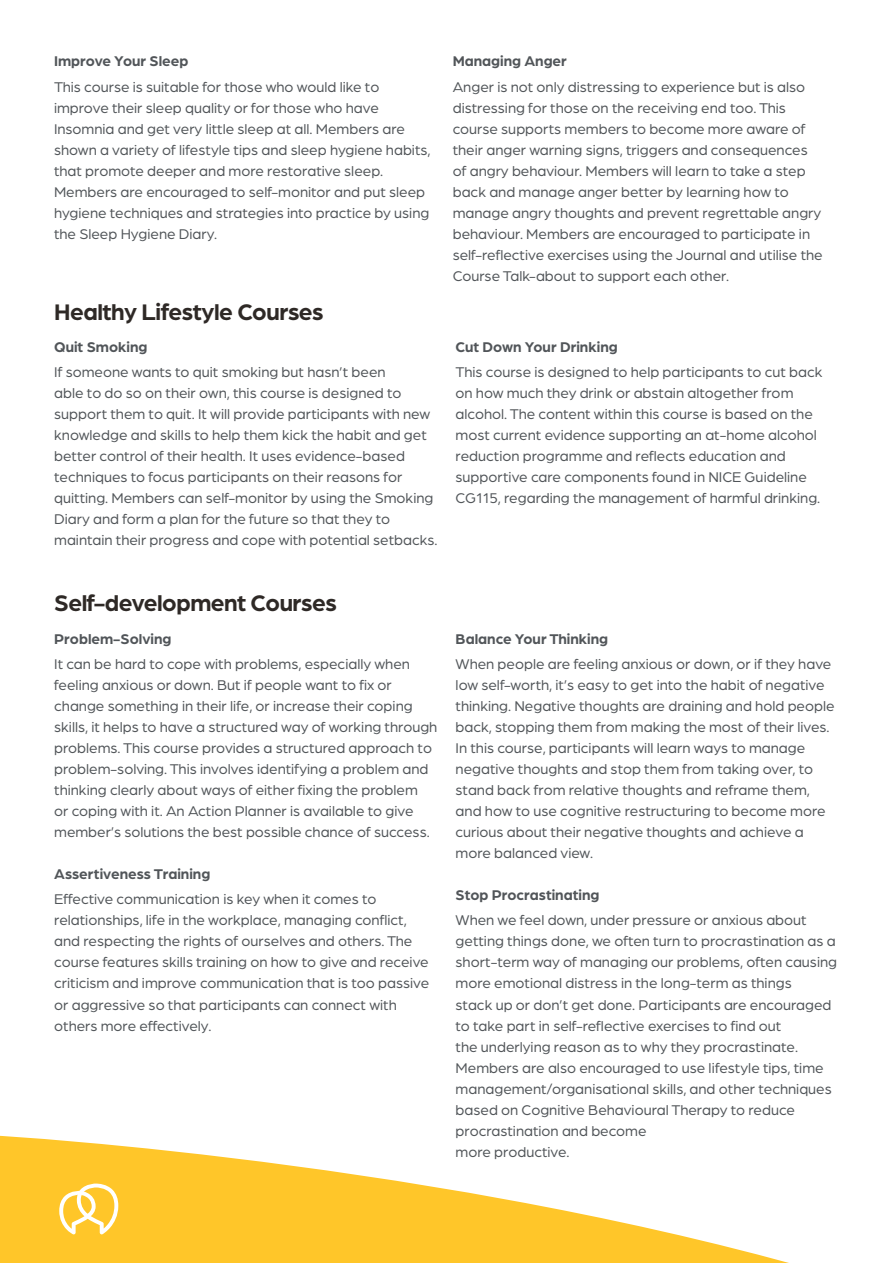
<style>
.page{position:relative;width:893px;height:1263px;background:#fff}
.page>*{position:absolute;margin:0;border:0;box-sizing:border-box;transform-origin:0 0}
.t1{font:700 24px "Arboria";letter-spacing:-.02em;color:#2e2926}
.t2{font:15px/21px "Arboria";color:#515559}
.t3{font:700 15px "Arboria";color:#515559}
</style>
<div class="page">
<svg style="left:0;top:1136px;width:789px;height:127px;fill:#ffc629"></svg>
<svg style="left:59px;top:1183px;width:59px;height:51px"></svg>
<p class="t3" style="left:54px;top:51px;width:136px">Improve Your Sleep</p>
<p class="t2" style="left:54px;top:75px;width:378px">This course is suitable for those who would like to improve their sleep quality or for those who have Insomnia and get very little sleep at all. Members are shown a variety of lifestyle tips and sleep hygiene habits, that promote deeper and more restorative sleep.<br>Members are encouraged to self-monitor and put sleep hygiene techniques and strategies into practice by using the Sleep Hygiene Diary.</p>
<h1 class="t1" style="left:54px;top:295px;width:271px">Healthy Lifestyle Courses</h1>
<p class="t3" style="left:54px;top:336px;width:95px">Quit Smoking</p>
<p class="t2" style="left:54px;top:361px;width:385px">If someone wants to quit smoking but hasn’t been<br>able to do so on their own, this course is designed to support them to quit. It will provide participants with new knowledge and skills to help them kick the habit and get better control of their health. It uses evidence-based techniques to focus participants on their reasons for quitting. Members can self-monitor by using the Smoking Diary and form a plan for the future so that they to maintain their progress and cope with potential setbacks.</p>
<p class="t3" style="left:453px;top:51px;width:116px">Managing Anger</p>
<p class="t2" style="left:453px;top:75px;width:371px">Anger is not only distressing to experience but is also distressing for those on the receiving end too. This course supports members to become more aware of their anger warning signs, triggers and consequences of angry behaviour. Members will learn to take a step back and manage anger better by learning how to manage angry thoughts and prevent regrettable angry behaviour. Members are encouraged to participate in self-reflective exercises using the Journal and utilise the Course Talk-about to support each other.</p>
<p class="t3" style="left:456px;top:336px;width:164px">Cut Down Your Drinking</p>
<p class="t2" style="left:456px;top:361px;width:369px">This course is designed to help participants to cut back on how much they drink or abstain altogether from alcohol. The content within this course is based on the most current evidence supporting an at-home alcohol reduction programme and reflects education and supportive care components found in NICE Guideline CG115, regarding the management of harmful drinking.</p>
<h1 class="t1" style="left:54px;top:586px;width:284px">Self-development Courses</h1>
<p class="t3" style="left:54px;top:629px;width:119px">Problem-Solving</p>
<p class="t2" style="left:54px;top:653px;width:385px">It can be hard to cope with problems, especially when feeling anxious or down. But if people want to fix or change something in their life, or increase their coping skills, it helps to have a structured way of working through problems. This course provides a structured approach to problem-solving. This involves identifying a problem and thinking clearly about ways of either fixing the problem<br>or coping with it. An Action Planner is available to give member’s solutions the best possible chance of success.</p>
<p class="t3" style="left:54px;top:864px;width:158px">Assertiveness Training</p>
<p class="t2" style="left:54px;top:888px;width:376px">Effective communication is key when it comes to relationships, life in the workplace, managing conflict, and respecting the rights of ourselves and others. The course features skills training on how to give and receive criticism and improve communication that is too passive or aggressive so that participants can connect with others more effectively.</p>
<p class="t3" style="left:456px;top:629px;width:154px">Balance Your Thinking</p>
<p class="t2" style="left:456px;top:653px;width:380px">When people are feeling anxious or down, or if they have low self-worth, it’s easy to get into the habit of negative thinking. Negative thoughts are draining and hold people back, stopping them from making the most of their lives.<br>In this course, participants will learn ways to manage negative thoughts and stop them from taking over, to stand back from relative thoughts and reframe them, and how to use cognitive restructuring to become more curious about their negative thoughts and achieve a more balanced view.</p>
<p class="t3" style="left:456px;top:885px;width:145px">Stop Procrastinating</p>
<p class="t2" style="left:456px;top:909px;width:383px">When we feel down, under pressure or anxious about getting things done, we often turn to procrastination as a short-term way of managing our problems, often causing more emotional distress in the long-term as things<br>stack up or don’t get done. Participants are encouraged to take part in self-reflective exercises to find out<br>the underlying reason as to why they procrastinate.<br>Members are also encouraged to use lifestyle tips, time management/organisational skills, and other techniques based on Cognitive Behavioural Therapy to reduce procrastination and become<br>more productive.</p>
</div>
